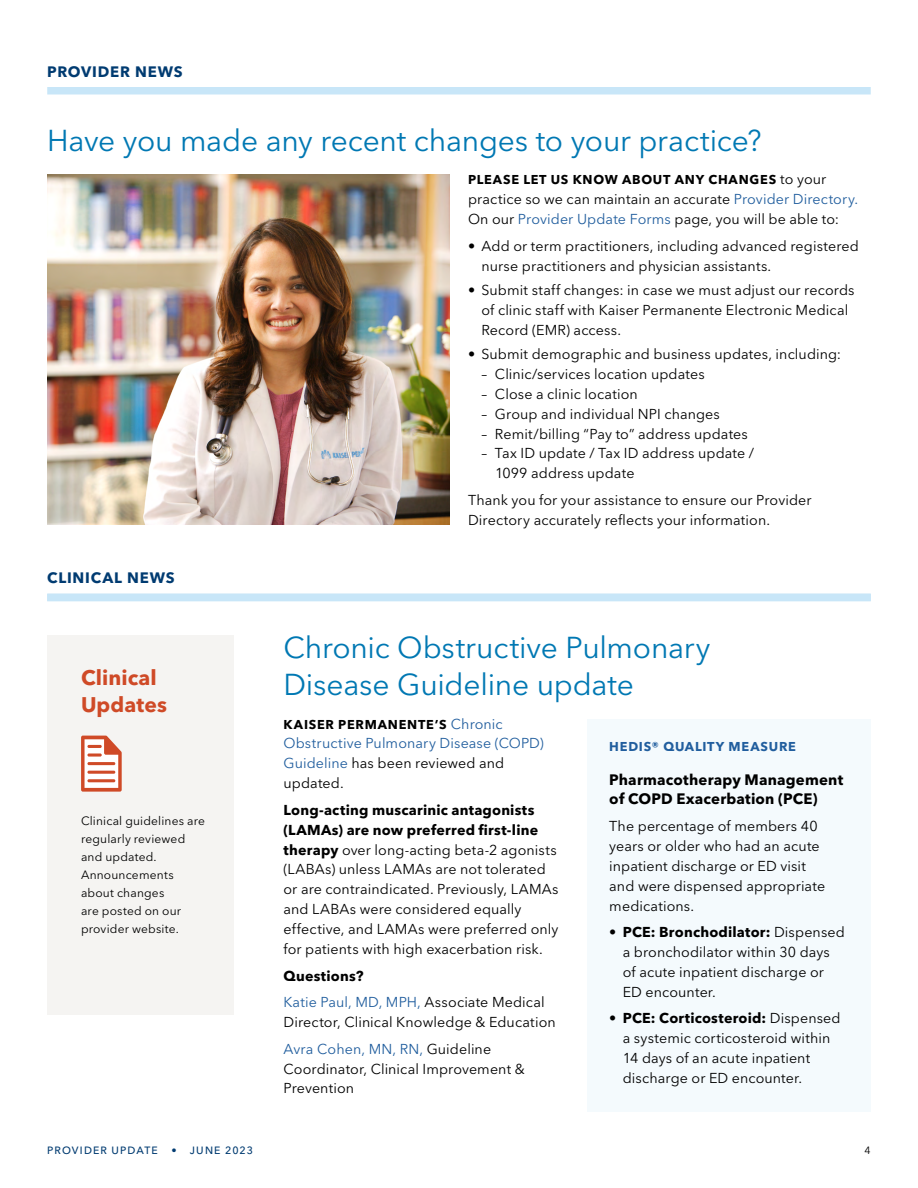
<style>
.page{position:relative;width:918px;height:1188px;background:#fff}
.page>*{position:absolute;margin:0;border:0;box-sizing:border-box;transform-origin:0 0}
.Head_22pt{font:30px/37.5px "Avenir Next LT Pro";letter-spacing:-.01em;color:#0078b3}
.Head_14_pt{font:700 21px/27px "Avenir Next LT Pro";letter-spacing:.005em;color:#cf4a27}
.Subhead_10pt{font:700 15px/20px "Avenir Next LT Pro";letter-spacing:.01em;color:#000}
.Head_Section{font:700 15px "Avenir Next LT Pro";letter-spacing:.05em;color:#003b71}
.Body_copy{font:14.25px/19.8px "Avenir Next LT Pro";letter-spacing:.005em;color:#000}
.Body_copy_Bullets{font:14.25px/19.8px "Avenir Next LT Pro";letter-spacing:.01em;color:#000}
.Body_Sub_bullets{font:14.25px/19.8px "Avenir Next LT Pro";letter-spacing:.005em;color:#000}
.Body_copy-2{font:14.25px/19.8px "Avenir Next LT Pro";letter-spacing:.01em;color:#215e9e}
.Body_copy-3{font:700 14.25px "Avenir Next LT Pro";letter-spacing:.015em;color:#000}
.Body_copy-4{font:700 12.75px "Avenir Next LT Pro";letter-spacing:.06em;color:#000}
.TOC_sections{font:700 12.75px "Avenir Next LT Pro";letter-spacing:.06em;color:#215e9e}
.Body_8pt{font:12px/18px "Avenir Next LT Pro";letter-spacing:.015em;color:#000}
.t1{font:500 10.5px "Avenir Next LT Pro";letter-spacing:.105em;color:#003b71}
.t2{font:10.5px "Avenir Next LT Pro";color:#000}
.s1{font-weight:400;font-size:14.25px}
.s2{color:#215e9e}
.s3{font-weight:400;font-size:14.25px;color:#215e9e}
.s4{color:#000}
.s5{font-weight:700}
</style>
<div class="page">
<div style="left:47px;top:594px;width:824px;height:7px;background:#c8e6f8"></div>
<div style="left:47px;top:635px;width:187px;height:379px;background:#f5f4f2"></div>
<svg style="left:81px;top:736px;width:41px;height:56px"></svg>
<hr style="left:87px;top:745px;width:15px;height:3px;background:#cf4a27">
<svg style="left:87px;top:753px;width:15px;height:4px"></svg>
<hr style="left:87px;top:762px;width:28px;height:3px;background:#cf4a27">
<hr style="left:87px;top:779px;width:28px;height:3px;background:#cf4a27">
<hr style="left:87px;top:771px;width:28px;height:3px;background:#cf4a27">
<div style="left:587px;top:719px;width:284px;height:393px;background:#f4fafd"></div>
<div style="left:47px;top:87px;width:824px;height:7px;background:#c8e6f8"></div>
<img style="left:47px;top:175px;width:403px;height:350px">
<p class="Head_Section" style="left:47px;top:62px;width:137px">PROVIDER NEWS</p>
<p class="Head_22pt" style="left:47px;top:122px;width:716px">Have you made any recent changes to your practice?</p>
<p class="Body_copy-4" style="left:468px;top:172px;width:360px">PLEASE LET US KNOW ABOUT ANY CHANGES <span class="s1">to your</span></p>
<p class="Body_copy" style="left:468px;top:189px;width:392px">practice so we can maintain an accurate <span class="s2">Provider Directory.<br></span>On our <span class="s2">Provider Update Forms</span> page, you will be able to:</p>
<p class="Body_copy_Bullets" style="left:482px;top:236px;width:379px;text-indent:-14px">• Add or term practitioners, including advanced registered nurse practitioners and physician assistants.</p>
<p class="Body_copy_Bullets" style="left:482px;top:280px;width:375px;text-indent:-14px">• Submit staff changes: in case we must adjust our records of clinic staff with Kaiser Permanente Electronic Medical<br>Record (EMR) access.</p>
<p class="Body_copy_Bullets" style="left:468px;top:344px;width:375px">• Submit demographic and business updates, including:</p>
<p class="Body_Sub_bullets" style="left:482px;top:364px;width:225px">– Clinic/services location updates</p>
<p class="Body_Sub_bullets" style="left:482px;top:384px;width:158px">– Close a clinic location</p>
<p class="Body_Sub_bullets" style="left:482px;top:404px;width:240px">– Group and individual NPI changes</p>
<p class="Body_Sub_bullets" style="left:482px;top:424px;width:268px">– Remit/billing “Pay to” address updates</p>
<p class="Body_Sub_bullets" style="left:495px;top:444px;width:261px;text-indent:-14px">– Tax ID update / Tax ID address update /<br>1099 address update</p>
<p class="Body_copy" style="left:468px;top:490px;width:345px">Thank you for your assistance to ensure our Provider<br>Directory accurately reflects your information.</p>
<p class="Head_Section" style="left:47px;top:569px;width:129px">CLINICAL NEWS</p>
<p class="Head_14_pt" style="left:81px;top:664px;width:87px">Clinical<br>Updates</p>
<p class="Body_8pt" style="left:81px;top:812px;width:125px">Clinical guidelines are regularly reviewed and updated.<br>Announcements about changes<br>are posted on our provider website.</p>
<p class="Head_22pt" style="left:284px;top:628px;width:429px">Chronic Obstructive Pulmonary<br>Disease Guideline update</p>
<p class="Body_copy-4" style="left:284px;top:716px;width:221px">KAISER PERMANENTE’S <span class="s3">Chronic</span></p>
<p class="Body_copy-2" style="left:284px;top:734px;width:262px">Obstructive Pulmonary Disease (COPD)<br>Guideline <span class="s4">has been reviewed and updated.</span></p>
<p class="Body_copy" style="left:284px;top:800px;width:277px"><span class="s5">Long-acting muscarinic antagonists (LAMAs) are now preferred first-line therapy</span> over long-acting beta-2 agonists (LABAs) unless LAMAs are not tolerated or are contraindicated. Previously, LAMAs and LABAs were considered equally effective, and LAMAs were preferred only for patients with high exacerbation risk.</p>
<p class="Body_copy-3" style="left:284px;top:967px;width:82px">Questions?</p>
<p class="Body_copy" style="left:284px;top:992px;width:274px"><span class="s2">Katie Paul, MD, MPH,</span> Associate Medical<br>Director, Clinical Knowledge &amp; Education</p>
<p class="Body_copy" style="left:284px;top:1039px;width:243px"><span class="s2">Avra Cohen, MN, RN,</span> Guideline<br>Coordinator, Clinical Improvement &amp;<br>Prevention</p>
<p class="TOC_sections" style="left:609px;top:739px;width:188px">HEDIS® QUALITY MEASURE</p>
<p class="Subhead_10pt" style="left:609px;top:769px;width:235px">Pharmacotherapy Management of COPD Exacerbation (PCE)</p>
<p class="Body_copy" style="left:609px;top:816px;width:217px">The percentage of members 40 years or older who had an acute inpatient discharge or ED visit and were dispensed appropriate medications.</p>
<p class="Body_copy_Bullets" style="left:623px;top:922px;width:224px;text-indent:-14px">• <span class="s5">PCE: Bronchodilator:</span> Dispensed a bronchodilator within 30 days of acute inpatient discharge or<br>ED encounter.</p>
<p class="Body_copy_Bullets" style="left:623px;top:1009px;width:219px;text-indent:-14px">• <span class="s5">PCE: Corticosteroid:</span> Dispensed a systemic corticosteroid within<br>14 days of an acute inpatient discharge or ED encounter.</p>
<p class="t1" style="left:47px;top:1144px;width:112px">PROVIDER UPDATE</p>
<p class="t1" style="left:171px;top:1144px;width:83px">• JUNE 2023</p>
<p class="t2" style="left:865px;top:1144px;width:8px">4</p>
</div>
